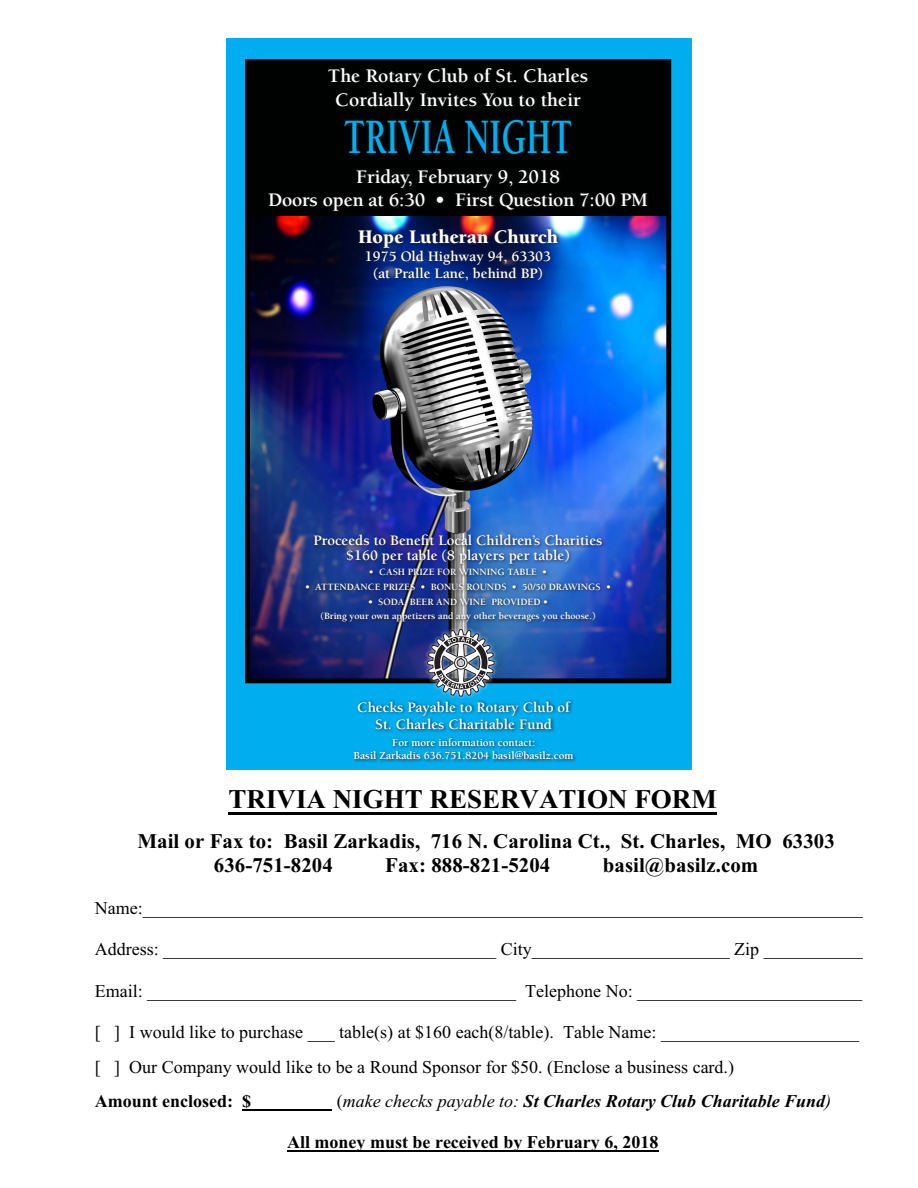
<style>
.page{position:relative;width:918px;height:1188px;background:#fff}
.page>*{position:absolute;margin:0;border:0;box-sizing:border-box;transform-origin:0 0}
.t1{font:700 50.85px "Berkeley";color:#00aeef;scale:.67 1}
.t2{font:700 27px "Times New Roman";color:#000}
.t3{font:700 20.85px/24.2px "Times New Roman";letter-spacing:.005em;color:#000}
.t4{font:700 19.65px/23.7px "Berkeley";color:#fff;text-align:center}
.t5{font:900 19.65px "Berkeley";color:#fff}
.t6{font:18px/34.3px "Times New Roman";color:#000}
.t7{font:italic 700 18px "Times New Roman";color:#000}
.t8{font:700 18px "Times New Roman";color:#000}
.t9{font:700 14.85px/17.7px "Berkeley";color:#fff;text-align:center}
.t10{font:700 11.1px/13.4px "Berkeley";color:#fff;text-align:center}
.t11{font:700 9.9px/14.9px "Berkeley";color:#fff;text-align:center}
.s1{font-weight:700}
.s2{font-weight:400;font-style:normal}
.s3{font-weight:400}
</style>
<div class="page">
<hr style="left:229px;top:812px;width:488px;height:2px;background:#000">
<hr style="left:242px;top:1109px;width:90px;height:2px;background:#000">
<hr style="left:287px;top:1151px;width:371px;height:1px;background:#000">
<div style="left:226px;top:38px;width:466px;height:732px;background:#00aeef"></div>
<img style="left:251px;top:215px;width:414px;height:462px">
<div style="left:245px;top:59px;width:426px;height:624px;border:5px solid #000101"></div>
<div style="left:247px;top:60px;width:422px;height:155px;background:#000101"></div>
<img style="left:267px;top:69px;width:384px;height:557px">
<div style="left:423px;top:625px;width:75px;height:75px;background:#fff;opacity:.75"></div>
<svg style="left:427px;top:629px;width:67px;height:67px;background:#72889c"></svg>
<svg style="left:353px;top:699px;width:223px;height:64px"></svg>
<p class="t4" style="left:328px;top:65px;width:262px">The Rotary Club of St. Charles<br>Cordially Invites You to their</p>
<h1 class="t1" style="left:344px;top:110px;width:343px">TRIVIA NIGHT</h1>
<p class="t4" style="left:268px;top:165px;width:381px">Friday, February 9, 2018<br>Doors open at 6:30 • First Question 7:00 PM</p>
<p class="t5" style="left:358px;top:226px;width:202px">Hope Lutheran Church</p>
<p class="t9" style="left:365px;top:247px;width:188px">1975 Old Highway 94, 63303 (at Pralle Lane, behind BP)</p>
<p class="t9" style="left:314px;top:534px;width:290px;line-height:14.9px">Proceeds to Benefit Local Children’s Charities $160 per table (8 players per table)</p>
<p class="t11" style="left:369px;top:565px;width:180px">• CASH PRIZE FOR WINNING TABLE •</p>
<p class="t11" style="left:305px;top:579px;width:308px">• ATTENDANCE PRIZES • BONUS ROUNDS • 50/50 DRAWINGS •</p>
<p class="t11" style="left:320px;top:594px;width:277px">• SODA, BEER AND WINE PROVIDED •<br>(Bring your own appetizers and any other beverages you choose.)</p>
<p class="t9" style="left:357px;top:698px;width:214px">Checks Payable to Rotary Club of<br>St. Charles Charitable Fund</p>
<p class="t10" style="left:354px;top:736px;width:222px">For more information contact:<br>Basil Zarkadis 636.751.8204 basil@basilz.com</p>
<p class="t2" style="left:229px;top:781px;width:490px">TRIVIA NIGHT RESERVATION FORM</p>
<p class="t3" style="left:214px;top:828px;width:623px;text-indent:-76px">Mail or Fax to: Basil Zarkadis, 716 N. Carolina Ct., St. Charles, MO 63303<br>636-751-8204</p>
<p class="t3" style="left:385px;top:852px;width:167px">Fax: 888-821-5204</p>
<p class="t3" style="left:603px;top:852px;width:157px">basil@basilz.com</p>
<p class="t6" style="left:95px;top:890px;width:769px">Name:________________________________________________________________________________</p>
<p class="t6" style="left:95px;top:932px;width:770px">Address: _____________________________________ City______________________ Zip ___________</p>
<p class="t6" style="left:95px;top:973px;width:769px">Email: _________________________________________ Telephone No: _________________________</p>
<p class="t6" style="left:95px;top:1014px;width:766px">[ ] I would like to purchase ___ table(s) at $160 each(8/table). Table Name: ______________________ [ ] Our Company would like to be a Round Sponsor for $50. (Enclose a business card.)<br><span class="s1">Amount enclosed: $</span></p>
<p class="t7" style="left:337px;top:1088px;width:496px"><span class="s2">(</span><span class="s3">make checks payable to:</span> St Charles Rotary Club Charitable Fund<span class="s3">)</span></p>
<p class="t8" style="left:287px;top:1130px;width:373px">All money must be received by February 6, 2018</p>
</div>
